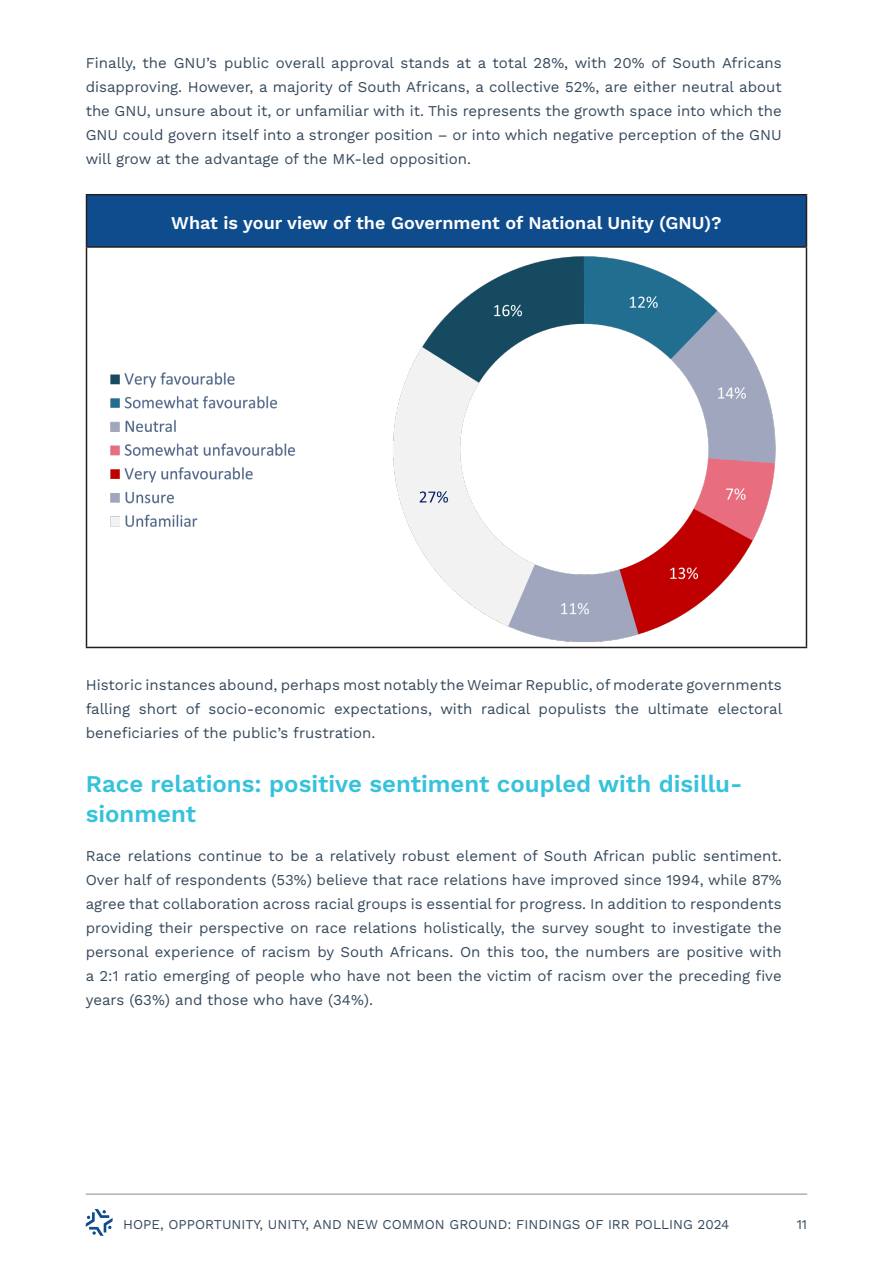
<style>
.page{position:relative;width:893px;height:1263px;background:#fff}
.page>*{position:absolute;margin:0;border:0;box-sizing:border-box;transform-origin:0 0}
.IRR_Subheading_Style{font:24px/30px "Work Sans";color:#37c2dc}
.t1{font:18px "Work Sans";color:#fff}
.IRR_Paragraph_Style{font:15px/24px "Work Sans";color:#374a5d;text-align:justify}
.t2{font:13.5px "Work Sans";color:#374a5d}
</style>
<div class="page">
<hr style="left:86px;top:1193px;width:721px;height:2px;background:#aeb3b8">
<svg style="left:86px;top:1209px;width:27px;height:27px"></svg>
<div style="left:86px;top:195px;width:720px;height:52px;background:#0f4c8e"></div>
<hr style="left:86px;top:194px;width:721px;height:1px;background:#231f20">
<hr style="left:86px;top:195px;width:1px;height:51px;background:#231f20">
<hr style="left:806px;top:195px;width:1px;height:51px;background:#231f20">
<hr style="left:86px;top:246px;width:721px;height:2px;background:#231f20">
<hr style="left:86px;top:248px;width:1px;height:399px;background:#231f20">
<hr style="left:806px;top:248px;width:1px;height:399px;background:#231f20">
<hr style="left:86px;top:647px;width:721px;height:1px;background:#231f20">
<img style="left:87px;top:257px;width:719px;height:384px">
<p class="IRR_Paragraph_Style" style="left:86px;top:50px;width:697px">Finally, the GNU’s public overall approval stands at a total 28%, with 20% of South Africans disapproving. However, a majority of South Africans, a collective 52%, are either neutral about the GNU, unsure about it, or unfamiliar with it. This represents the growth space into which the GNU could govern itself into a stronger position – or into which negative perception of the GNU will grow at the advantage of the MK-led opposition.</p>
<p class="t1" style="left:171px;top:209px;width:552px">What is your view of the Government of National Unity (GNU)?</p>
<p class="IRR_Paragraph_Style" style="left:86px;top:672px;width:698px">Historic instances abound, perhaps most notably the Weimar Republic, of moderate governments falling short of socio-economic expectations, with radical populists the ultimate electoral beneficiaries of the public’s frustration.</p>
<p class="IRR_Subheading_Style" style="left:86px;top:768px;width:658px">Race relations: positive sentiment coupled with disillu&shy;sionment</p>
<p class="IRR_Paragraph_Style" style="left:86px;top:843px;width:697px">Race relations continue to be a relatively robust element of South African public sentiment.<br>Over half of respondents (53%) believe that race relations have improved since 1994, while 87% agree that collaboration across racial groups is essential for progress. In addition to respondents providing their perspective on race relations holistically, the survey sought to investigate the personal experience of racism by South Africans. On this too, the numbers are positive with a 2:1 ratio emerging of people who have not been the victim of racism over the preceding five years (63%) and those who have (34%).</p>
<p class="t2" style="left:123px;top:1214px;width:608px">HOPE, OPPORTUNITY, UNITY, AND NEW COMMON GROUND: FINDINGS OF IRR POLLING 2024</p>
<p class="t2" style="left:797px;top:1214px;width:12px">11</p>
</div>
